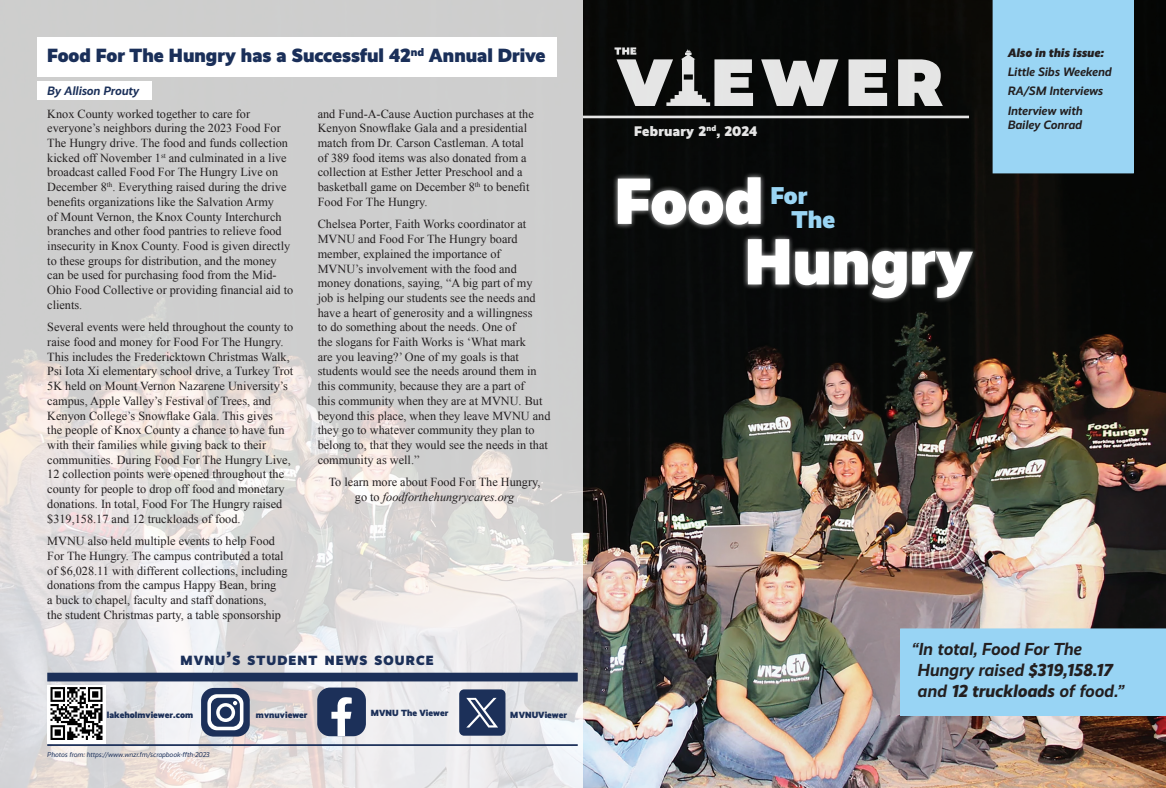
<style>
.page{position:relative;width:1166px;height:788px;background:#fff}
.page>*{position:absolute;margin:0;border:0;box-sizing:border-box;transform-origin:0 0}
.t1{font:900 65.62px "Realist";color:#fff}
.t2{font:900 24.5px "Realist";color:#9ad5f4}
.t3{font:900 19.25px "Realist";color:#1a2f59}
.t4{font:italic 700 17.5px/21px "Realist";color:#231f20}
.t5{font:900 14px "Realist";letter-spacing:.015em;color:#fff}
.t6{font:900 13.47px "Realist";letter-spacing:.085em;color:#1c3059}
.t7{font:12.25px/14.7px "Times New Roman";color:#231f20}
.t8{font:italic 700 12.25px/14px "Realist";color:#231f20}
.t9{font:italic 900 12.25px "Realist";color:#231f20}
.t10{font:italic 700 12.25px "Realist";color:#1a2f59}
.t11{font:900 9.01px "Realist";color:#1c3059}
.t12{font:italic 7px "Realist";color:#1a2f59}
.s1{font-style:italic}
.s2{font-size:19.25px}
.s3{font-weight:800}
</style>
<div class="page">
<img style="left:0;top:0;width:1166px;height:788px">
<div style="left:47px;top:672px;width:531px;height:9px;background:#1c3059"></div>
<hr style="left:47px;top:744px;width:531px;height:2px;background:#1c3059">
<svg style="left:761px;top:59px;width:77px;height:47px"></svg>
<svg style="left:848px;top:59px;width:39px;height:47px"></svg>
<svg style="left:898px;top:59px;width:44px;height:47px"></svg>
<svg style="left:614px;top:47px;width:139px;height:59px"></svg>
<div style="left:612px;top:171px;width:154px;height:59px;background:#fff;opacity:.75"></div>
<div style="left:742px;top:233px;width:236px;height:71px;background:#fff;opacity:.75"></div>
<div style="left:900px;top:628px;width:266px;height:87px;background:#98d4f4"></div>
<div style="left:37px;top:37px;width:519px;height:40px;background:#fff"></div>
<div style="left:37px;top:81px;width:115px;height:19px;background:#fff"></div>
<div style="left:992px;top:0;width:141px;height:173px;background:#9ad5f4"></div>
<hr style="left:583px;top:116px;width:386px;height:2px;background:#fff">
<div style="left:201px;top:687px;width:49px;height:49px;background:#1c3059;border-radius:13px"></div>
<div style="left:207px;top:694px;width:36px;height:36px;background:#fff;border-radius:9px"></div>
<div style="left:211px;top:697px;width:29px;height:29px;background:#1c3059;border-radius:8px"></div>
<svg style="left:216px;top:703px;width:19px;height:19px"></svg>
<div style="left:220px;top:706px;width:12px;height:12px;background:#1c3059;border-radius:50%"></div>
<svg style="left:233px;top:701px;width:4px;height:4px"></svg>
<div style="left:317px;top:687px;width:49px;height:49px;background:#1c3059;border-radius:13px"></div>
<svg style="left:331px;top:697px;width:21px;height:39px"></svg>
<div style="left:459px;top:689px;width:46px;height:46px;background:#1c3059;border-radius:5px"></div>
<svg style="left:466px;top:697px;width:32px;height:30px"></svg>
<img style="left:47px;top:685px;width:58px;height:58px">
<p class="t3" style="left:47px;top:44px;width:500px">Food For The Hungry has a Successful 42<sup>nd</sup> Annual Drive</p>
<p class="t10" style="left:47px;top:84px;width:93px">By Allison Prouty</p>
<p class="t7" style="left:47px;top:106px;width:248px">Knox County worked together to care for everyone’s neighbors during the 2023 Food For The Hungry drive. The food and funds collection kicked off November 1<sup>st</sup> and culminated in a live broadcast called Food For The Hungry Live on December 8<sup>th</sup>. Everything raised during the drive benefits organizations like the Salvation Army<br>of Mount Vernon, the Knox County Interchurch branches and other food pantries to relieve food insecurity in Knox County. Food is given directly to these groups for distribution, and the money can be used for purchasing food from the Mid-Ohio Food Collective or providing financial aid to clients.</p>
<p class="t7" style="left:47px;top:320px;width:248px">Several events were held throughout the county to raise food and money for Food For The Hungry.<br>This includes the Fredericktown Christmas Walk, Psi Iota Xi elementary school drive, a Turkey Trot 5K held on Mount Vernon Nazarene University’s campus, Apple Valley’s Festival of Trees, and Kenyon College’s Snowflake Gala. This gives<br>the people of Knox County a chance to have fun with their families while giving back to their communities. During Food For The Hungry Live, 12 collection points were opened throughout the county for people to drop off food and monetary donations. In total, Food For The Hungry raised $319,158.17 and 12 truckloads of food.</p>
<p class="t7" style="left:47px;top:533px;width:242px">MVNU also held multiple events to help Food For The Hungry. The campus contributed a total of $6,028.11 with different collections, including donations from the campus Happy Bean, bring<br>a buck to chapel, faculty and staff donations,<br>the student Christmas party, a table sponsorship</p>
<p class="t7" style="left:318px;top:106px;width:218px">and Fund-A-Cause Auction purchases at the Kenyon Snowflake Gala and a presidential match from Dr. Carson Castleman. A total of 389 food items was also donated from a collection at Esther Jetter Preschool and a basketball game on December 8<sup>th</sup> to benefit Food For The Hungry.</p>
<p class="t7" style="left:318px;top:217px;width:234px">Chelsea Porter, Faith Works coordinator at MVNU and Food For The Hungry board member, explained the importance of<br>MVNU’s involvement with the food and money donations, saying, “A big part of my job is helping our students see the needs and have a heart of generosity and a willingness<br>to do something about the needs. One of<br>the slogans for Faith Works is ‘What mark<br>are you leaving?’ One of my goals is that students would see the needs around them in this community, because they are a part of<br>this community when they are at MVNU. But beyond this place, when they leave MVNU and they go to whatever community they plan to belong to, that they would see the needs in that community as well.”</p>
<p class="t7" style="left:329px;top:474px;width:213px;text-align:center">To learn more about Food For The Hungry, go to <span class="s1">foodforthehungrycares.org</span></p>
<p class="t6" style="left:181px;top:651px;width:255px">MVNU<span class="s2">’</span>S STUDENT NEWS SOURCE</p>
<p class="t11" style="left:107px;top:709px;width:88px">lakeholmviewer.com</p>
<p class="t11" style="left:256px;top:709px;width:53px">mvnuviewer</p>
<p class="t11" style="left:371px;top:707px;width:79px">MVNU The Viewer</p>
<p class="t11" style="left:510px;top:709px;width:58px">MVNUViewer</p>
<p class="t12" style="left:47px;top:751px;width:164px">Photos from: https://www.wnzr.fm/scrapbook-ffth-2023</p>
<p class="t5" style="left:634px;top:123px;width:125px">February 2<sup>nd</sup>, 2024</p>
<p class="t1" style="left:614px;top:162px;width:150px">Food</p>
<p class="t1" style="left:744px;top:222px;width:230px">Hungry</p>
<p class="t2" style="left:770px;top:180px;width:38px">For</p>
<p class="t2" style="left:791px;top:205px;width:45px">The</p>
<p class="t9" style="left:1007px;top:45px;width:98px">Also in this issue:</p>
<p class="t8" style="left:1007px;top:65px;width:106px">Little Sibs Weekend</p>
<p class="t8" style="left:1007px;top:84px;width:97px">RA/SM Interviews</p>
<p class="t8" style="left:1007px;top:103px;width:76px">Interview with<br>Bailey Conrad</p>
<p class="t4" style="left:917px;top:638px;width:208px;text-indent:-6px">“In total, Food For The<br>Hungry raised <span class="s3">$319,158.17 </span>and <span class="s3">12 truckloads</span> of food.”</p>
</div>
